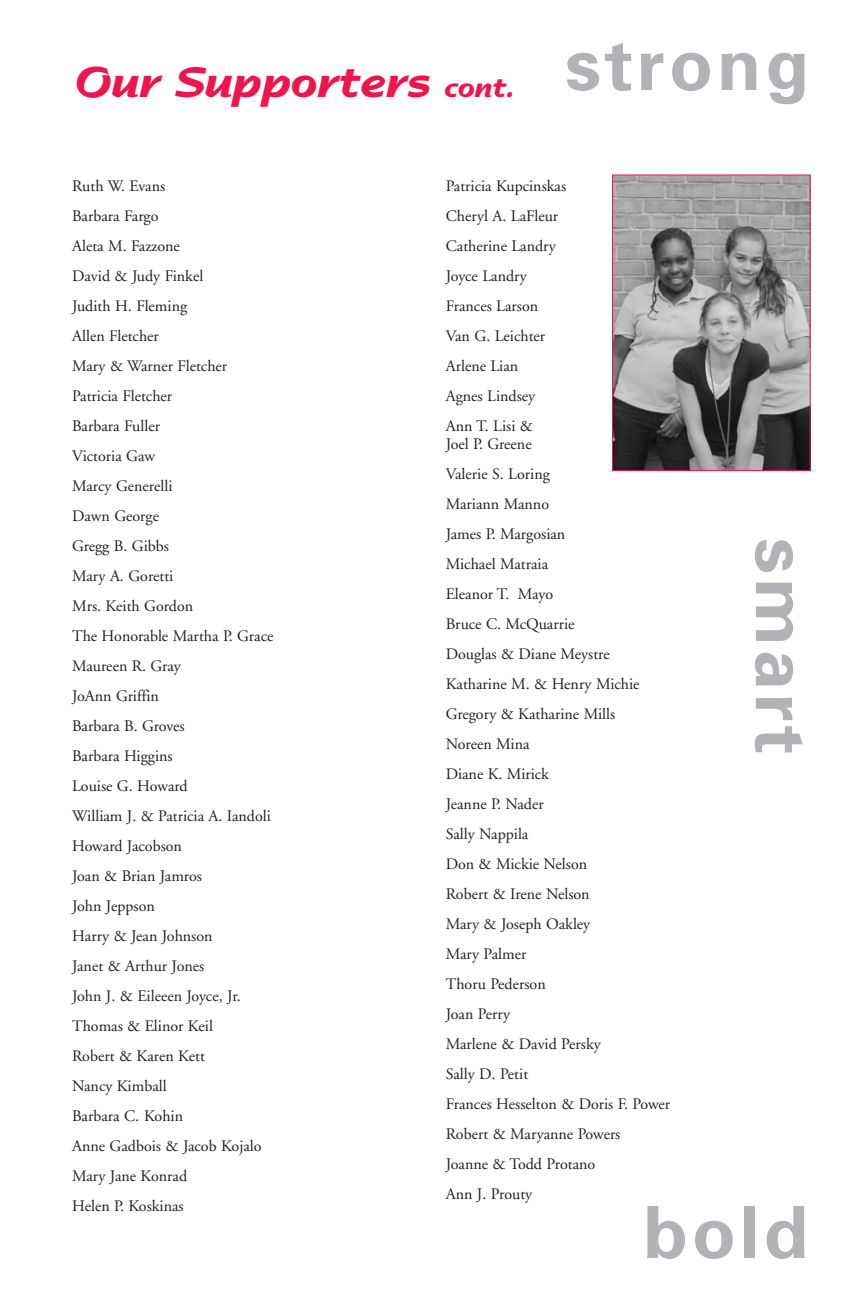
<style>
.page{position:relative;width:864px;height:1296px;background:#fff}
.page>*{position:absolute;margin:0;border:0;box-sizing:border-box;transform-origin:0 0}
.t1{font:700 72px "Univers";letter-spacing:.055em;color:#b2b3b7}
.t2{font:700 44px "Nadianne";color:#ed154e}
.t3{font:16px/30px "Adobe Garamond";color:#231f20}
.s1{font-size:28px}
</style>
<div class="page">
<img style="left:614px;top:177px;width:195px;height:292px">
<div style="left:612px;top:175px;width:199px;height:296px;border:1px solid #ed154e"></div>
<h2 class="t2" style="left:74px;top:56px;width:441px">Our Supporters <span class="s1">cont.</span></h2>
<h1 class="t1" style="left:565px;top:38px;width:246px">strong</h1>
<p class="t3" style="left:72px;top:172px;width:203px">Ruth W. Evans<br>Barbara Fargo<br>Aleta M. Fazzone<br>David &amp; Judy Finkel<br>Judith H. Fleming<br>Allen Fletcher<br>Mary &amp; Warner Fletcher<br>Patricia Fletcher<br>Barbara Fuller<br>Victoria Gaw<br>Marcy Generelli<br>Dawn George<br>Gregg B. Gibbs<br>Mary A. Goretti<br>Mrs. Keith Gordon<br>The Honorable Martha P. Grace<br>Maureen R. Gray<br>JoAnn Griffin<br>Barbara B. Groves<br>Barbara Higgins<br>Louise G. Howard<br>William J. &amp; Patricia A. Iandoli<br>Howard Jacobson<br>Joan &amp; Brian Jamros<br>John Jeppson<br>Harry &amp; Jean Johnson<br>Janet &amp; Arthur Jones<br>John J. &amp; Eileeen Joyce, Jr.<br>Thomas &amp; Elinor Keil<br>Robert &amp; Karen Kett<br>Nancy Kimball<br>Barbara C. Kohin<br>Anne Gadbois &amp; Jacob Kojalo<br>Mary Jane Konrad<br>Helen P. Koskinas</p>
<p class="t3" style="left:446px;top:172px;width:122px">Patricia Kupcinskas<br>Cheryl A. LaFleur<br>Catherine Landry<br>Joyce Landry<br>Frances Larson<br>Van G. Leichter<br>Arlene Lian<br>Agnes Lindsey<br>Ann T. Lisi &amp;</p>
<p class="t3" style="left:446px;top:430px;width:226px">Joel P. Greene<br>Valerie S. Loring<br>Mariann Manno<br>James P. Margosian<br>Michael Matraia<br>Eleanor T. Mayo<br>Bruce C. McQuarrie<br>Douglas &amp; Diane Meystre<br>Katharine M. &amp; Henry Michie<br>Gregory &amp; Katharine Mills<br>Noreen Mina<br>Diane K. Mirick<br>Jeanne P. Nader<br>Sally Nappila<br>Don &amp; Mickie Nelson<br>Robert &amp; Irene Nelson<br>Mary &amp; Joseph Oakley<br>Mary Palmer<br>Thoru Pederson<br>Joan Perry<br>Marlene &amp; David Persky<br>Sally D. Petit<br>Frances Hesselton &amp; Doris F. Power<br>Robert &amp; Maryanne Powers<br>Joanne &amp; Todd Protano<br>Ann J. Prouty</p>
<h1 class="t1" style="left:808px;top:538px;width:218px;rotate:90deg">smart</h1>
<h1 class="t1" style="left:644px;top:1206px;width:165px">bold</h1>
</div>
